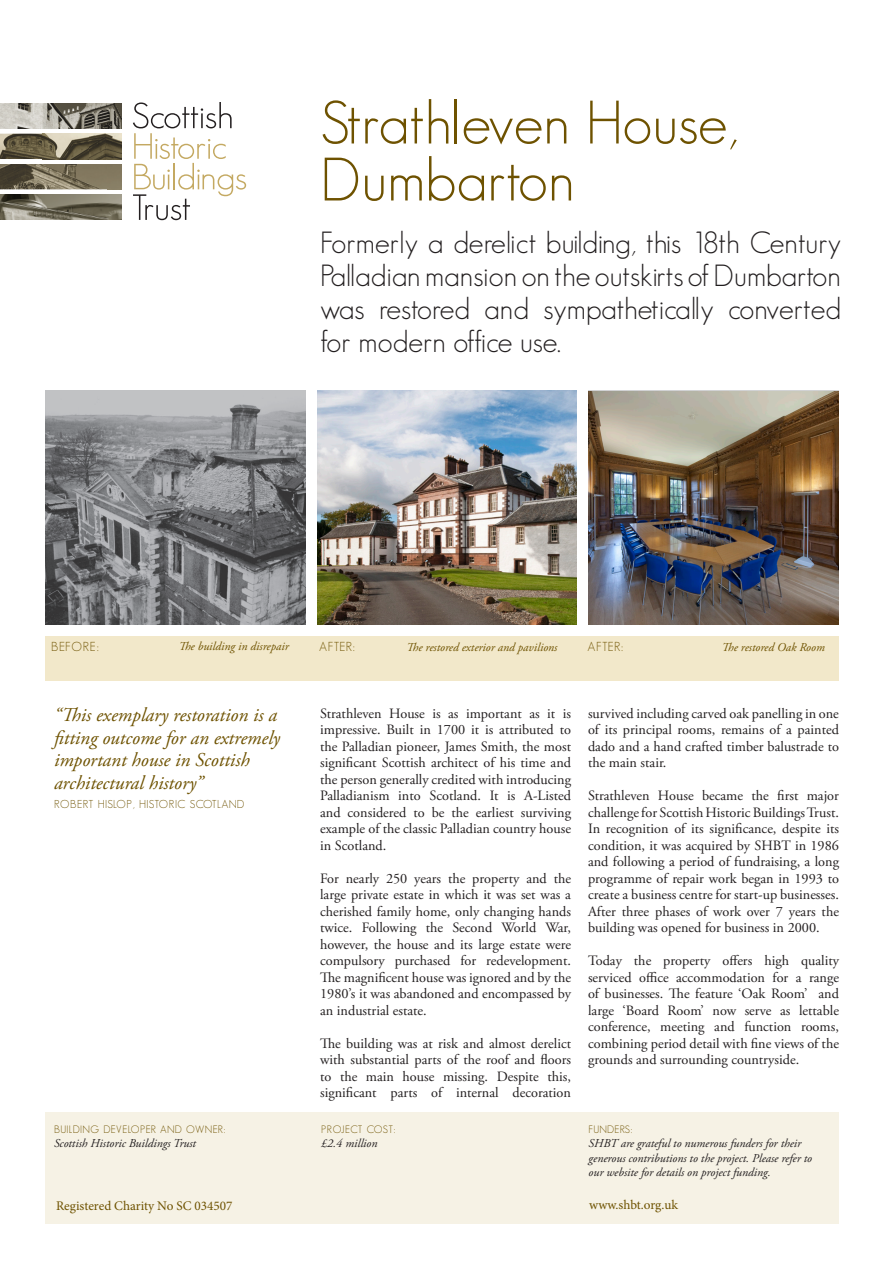
<style>
.page{position:relative;width:893px;height:1263px;background:#fff}
.page>*{position:absolute;margin:0;border:0;box-sizing:border-box;transform-origin:0 0}
.t1{font:300 60px "Geosans";color:#6e5200}
.t2{font:300 30px/33px "Geosans";color:#231f20;text-align:justify}
.t3{font:italic 19.5px/22.5px "Adobe Garamond Pro";color:#6e5200}
.t4{font:14.25px/16.5px "Adobe Garamond Pro";color:#231f20;text-align:justify}
.t5{font:13.2px "Minion Pro";color:#6e5200}
.t6{font:300 12.75px "Geosans";letter-spacing:.025em;color:#6e5200}
.t7{font:italic 12px/14.4px "Adobe Garamond Pro";color:#231f20}
.t8{font:italic 12px "Adobe Garamond Pro";color:#6e5200}
.t9{font:300 11.25px "Geosans";letter-spacing:.02em;color:#6e5200}
.t10{font:300 10.5px "Geosans";letter-spacing:.02em;color:#6e5200}
</style>
<div class="page">
<svg style="left:133px;top:103px;width:113px;height:117px"></svg>
<img style="left:0;top:134px;width:122px;height:25px">
<img style="left:0;top:103px;width:122px;height:26px">
<img style="left:0;top:194px;width:122px;height:26px">
<img style="left:0;top:164px;width:122px;height:25px">
<div style="left:46px;top:1113px;width:793px;height:111px;background:#f6f2e5"></div>
<div style="left:46px;top:631px;width:793px;height:50px;background:#f2e8ca"></div>
<img style="left:46px;top:391px;width:260px;height:234px">
<img style="left:588px;top:391px;width:251px;height:234px">
<img style="left:317px;top:391px;width:260px;height:234px">
<div style="left:35px;top:625px;width:827px;height:10px;background:#fff"></div>
<p class="t1" style="left:320px;top:89px;width:420px">Strathleven House,</p>
<p class="t1" style="left:320px;top:146px;width:256px">Dumbarton</p>
<p class="t2" style="left:320px;top:226px;width:522px">Formerly a derelict building, this 18th Century Palladian mansion on the outskirts of Dumbarton was restored and sympathetically converted for modern office use.</p>
<p class="t6" style="left:51px;top:639px;width:49px">BEFORE:</p>
<p class="t8" style="left:179px;top:639px;width:112px">The building in disrepair</p>
<p class="t6" style="left:319px;top:639px;width:37px">AFTER:</p>
<p class="t8" style="left:406px;top:640px;width:152px">The restored exterior and pavilions</p>
<p class="t6" style="left:588px;top:639px;width:37px">AFTER:</p>
<p class="t8" style="left:722px;top:640px;width:104px">The restored Oak Room</p>
<p class="t3" style="left:54px;top:704px;width:228px">“This exemplary restoration is a fitting outcome for an extremely important house in Scottish architectural history”</p>
<p class="t9" style="left:54px;top:798px;width:192px">ROBERT HISLOP, HISTORIC SCOTLAND</p>
<p class="t10" style="left:54px;top:1123px;width:173px">BUILDING DEVELOPER AND OWNER:</p>
<p class="t7" style="left:54px;top:1137px;width:144px">Scottish Historic Buildings Trust</p>
<p class="t4" style="left:320px;top:705px;width:252px">Strathleven House is as important as it is impressive. Built in 1700 it is attributed to the Palladian pioneer, James Smith, the most significant Scottish architect of his time and the person generally credited with introducing Palladianism into Scotland. It is A-Listed and considered to be the earliest surviving example of the classic Palladian country house in Scotland.</p>
<p class="t4" style="left:320px;top:870px;width:252px">For nearly 250 years the property and the large private estate in which it was set was a cherished family home, only changing hands twice. Following the Second World War, however, the house and its large estate were compulsory purchased for redevelopment.<br>The magnificent house was ignored and by the 1980’s it was abandoned and encompassed by an industrial estate.</p>
<p class="t4" style="left:320px;top:1035px;width:252px">The building was at risk and almost derelict with substantial parts of the roof and floors to the main house missing. Despite this, significant parts of internal decoration</p>
<p class="t10" style="left:321px;top:1123px;width:76px">PROJECT COST:</p>
<p class="t7" style="left:321px;top:1137px;width:58px">£2.4 million</p>
<p class="t4" style="left:588px;top:705px;width:252px">survived including carved oak panelling in one of its principal rooms, remains of a painted dado and a hand crafted timber balustrade to the main stair.</p>
<p class="t4" style="left:588px;top:788px;width:252px">Strathleven House became the first major challenge for Scottish Historic Buildings Trust.<br>In recognition of its significance, despite its condition, it was acquired by SHBT in 1986 and following a period of fundraising, a long programme of repair work began in 1993 to create a business centre for start-up businesses.<br>After three phases of work over 7 years the building was opened for business in 2000.</p>
<p class="t4" style="left:588px;top:953px;width:252px">Today the property offers high quality serviced office accommodation for a range of businesses. The feature ‘Oak Room’ and large ‘Board Room’ now serve as lettable conference, meeting and function rooms, combining period detail with fine views of the grounds and surrounding countryside.</p>
<p class="t10" style="left:589px;top:1123px;width:45px">FUNDERS:</p>
<p class="t7" style="left:589px;top:1137px;width:225px">SHBT are grateful to numerous funders for their generous contributions to the project. Please refer to our website for details on project funding.</p>
<p class="t5" style="left:56px;top:1197px;width:178px">Registered Charity No SC 034507</p>
<p class="t5" style="left:589px;top:1196px;width:91px">www.shbt.org.uk</p>
</div>
